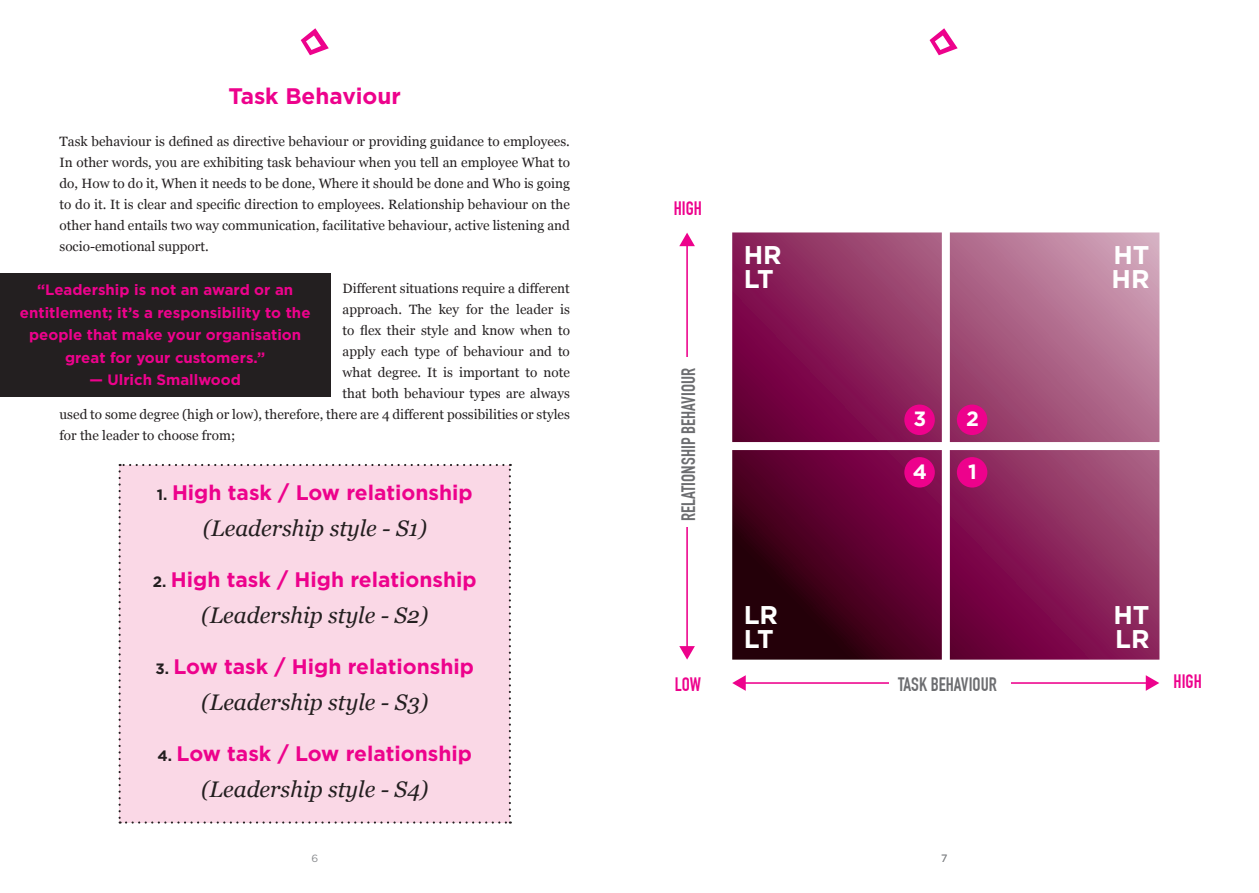
<style>
.page{position:relative;width:1259px;height:893px;background:#fff}
.page>*{position:absolute;margin:0;border:0;box-sizing:border-box;transform-origin:0 0}
.t1{font:700 25.65px/24px "Gotham HTF";color:#fff}
.t2{font:italic 22.5px "Georgia";color:#231f20}
.t3{font:700 22.5px "Gotham HTF";color:#ed028c}
.t4{font:700 21px "Gotham HTF";color:#ed028c}
.t5{font:700 20.7px "Gotham HTF";color:#fff}
.t6{font:700 19.05px "DIN Condensed";color:#6c6d70}
.t7{font:700 19.05px "DIN Condensed";color:#ed028c}
.t8{font:700 15px/22.5px "Gotham HTF";color:#ed028c;text-align:center}
.t9{font:13.5px/21px "Georgia";color:#231f20;text-align:justify}
.t10{font:10.5px "Gotham HTF";color:#8a8c8f}
.s1{font-size:15px;color:#231f20}
</style>
<div class="page">
<div style="left:119px;top:464px;width:392px;height:360px;background:#fad8e6"></div>
<svg style="left:301px;top:28px;width:28px;height:27px"></svg>
<svg style="left:929px;top:28px;width:28px;height:27px"></svg>
<hr style="left:686px;top:244px;width:2px;height:404px;background:#ed028c">
<svg style="left:679px;top:233px;width:16px;height:13px"></svg>
<svg style="left:679px;top:646px;width:16px;height:14px"></svg>
<div style="left:676px;top:357px;width:25px;height:170px;background:#fff"></div>
<hr style="left:743px;top:682px;width:405px;height:2px;background:#ed028c">
<svg style="left:1145px;top:675px;width:14px;height:16px"></svg>
<svg style="left:732px;top:675px;width:14px;height:16px"></svg>
<div style="left:889px;top:672px;width:121px;height:25px;background:#fff"></div>
<svg style="left:732px;top:232px;width:427px;height:428px;background:#88345f"></svg>
<div style="left:957px;top:457px;width:30px;height:31px;background:#ed028c;border-radius:50%"></div>
<div style="left:957px;top:405px;width:30px;height:30px;background:#ed028c;border-radius:50%"></div>
<div style="left:904px;top:457px;width:31px;height:31px;background:#ed028c;border-radius:50%"></div>
<div style="left:904px;top:405px;width:31px;height:30px;background:#ed028c;border-radius:50%"></div>
<div style="left:0;top:273px;width:330px;height:124px;background:#231f20"></div>
<p class="t3" style="left:228px;top:83px;width:174px">Task Behaviour</p>
<p class="t9" style="left:60px;top:130px;width:512px">Task behaviour is defined as directive behaviour or providing guidance to employees.<br>In other words, you are exhibiting task behaviour when you tell an employee What to do, How to do it, When it needs to be done, Where it should be done and Who is going to do it. It is clear and specific direction to employees. Relationship behaviour on the other hand entails two way communication, facilitative behaviour, active listening and socio-emotional support.</p>
<p class="t9" style="left:342px;top:277px;width:229px">Different situations require a different</p>
<p class="t9" style="left:342px;top:298px;width:229px">approach. The key for the leader is</p>
<p class="t9" style="left:342px;top:319px;width:229px">to flex their style and know when to</p>
<p class="t9" style="left:342px;top:340px;width:229px">apply each type of behaviour and to</p>
<p class="t9" style="left:342px;top:361px;width:229px">what degree. It is important to note</p>
<p class="t9" style="left:342px;top:382px;width:229px">that both behaviour types are always</p>
<p class="t9" style="left:60px;top:403px;width:512px">used to some degree (high or low), therefore, there are 4 different possibilities or styles</p>
<p class="t9" style="left:60px;top:424px;width:177px">for the leader to choose from;</p>
<p class="t8" style="left:37px;top:278px;width:258px">“Leadership is not an award or an</p>
<p class="t8" style="left:20px;top:301px;width:292px">entitlement; it’s a responsibility to the people that make your organisation</p>
<p class="t8" style="left:65px;top:346px;width:202px">great for your customers.”</p>
<p class="t8" style="left:89px;top:368px;width:153px">— Ulrich Smallwood</p>
<p class="t4" style="left:157px;top:480px;width:317px"><span class="s1">1.</span> High task / Low relationship</p>
<p class="t2" style="left:203px;top:515px;width:226px">(Leadership style - S1)</p>
<p class="t4" style="left:153px;top:567px;width:325px"><span class="s1">2.</span> High task / High relationship</p>
<p class="t2" style="left:201px;top:602px;width:228px">(Leadership style - S2)</p>
<p class="t4" style="left:155px;top:654px;width:320px"><span class="s1">3.</span> Low task / High relationship</p>
<p class="t2" style="left:201px;top:689px;width:228px">(Leadership style - S3)</p>
<p class="t4" style="left:157px;top:741px;width:316px"><span class="s1">4.</span> Low task / Low relationship</p>
<p class="t2" style="left:201px;top:776px;width:229px">(Leadership style - S4)</p>
<p class="t10" style="left:311px;top:852px;width:8px">6</p>
<p class="t7" style="left:674px;top:197px;width:30px">HIGH</p>
<p class="t6" style="left:677px;top:521px;width:154px;rotate:-90deg">RELATIONSHIP BEHAVIOUR</p>
<p class="t1" style="left:744px;top:242px;width:40px">HR<br>LT</p>
<p class="t5" style="left:913px;top:407px;width:14px">3</p>
<p class="t5" style="left:913px;top:459px;width:16px">4</p>
<p class="t5" style="left:966px;top:407px;width:14px">2</p>
<p class="t5" style="left:968px;top:459px;width:10px">1</p>
<p class="t1" style="left:1113px;top:242px;width:38px">HT</p>
<p class="t1" style="left:1111px;top:266px;width:40px">HR</p>
<p class="t1" style="left:744px;top:602px;width:36px">LR<br>LT</p>
<p class="t1" style="left:1113px;top:602px;width:38px">HT<br>LR</p>
<p class="t7" style="left:675px;top:673px;width:28px">LOW</p>
<p class="t7" style="left:1173px;top:670px;width:30px">HIGH</p>
<p class="t6" style="left:898px;top:673px;width:100px">TASK BEHAVIOUR</p>
<p class="t10" style="left:941px;top:852px;width:8px">7</p>
</div>
